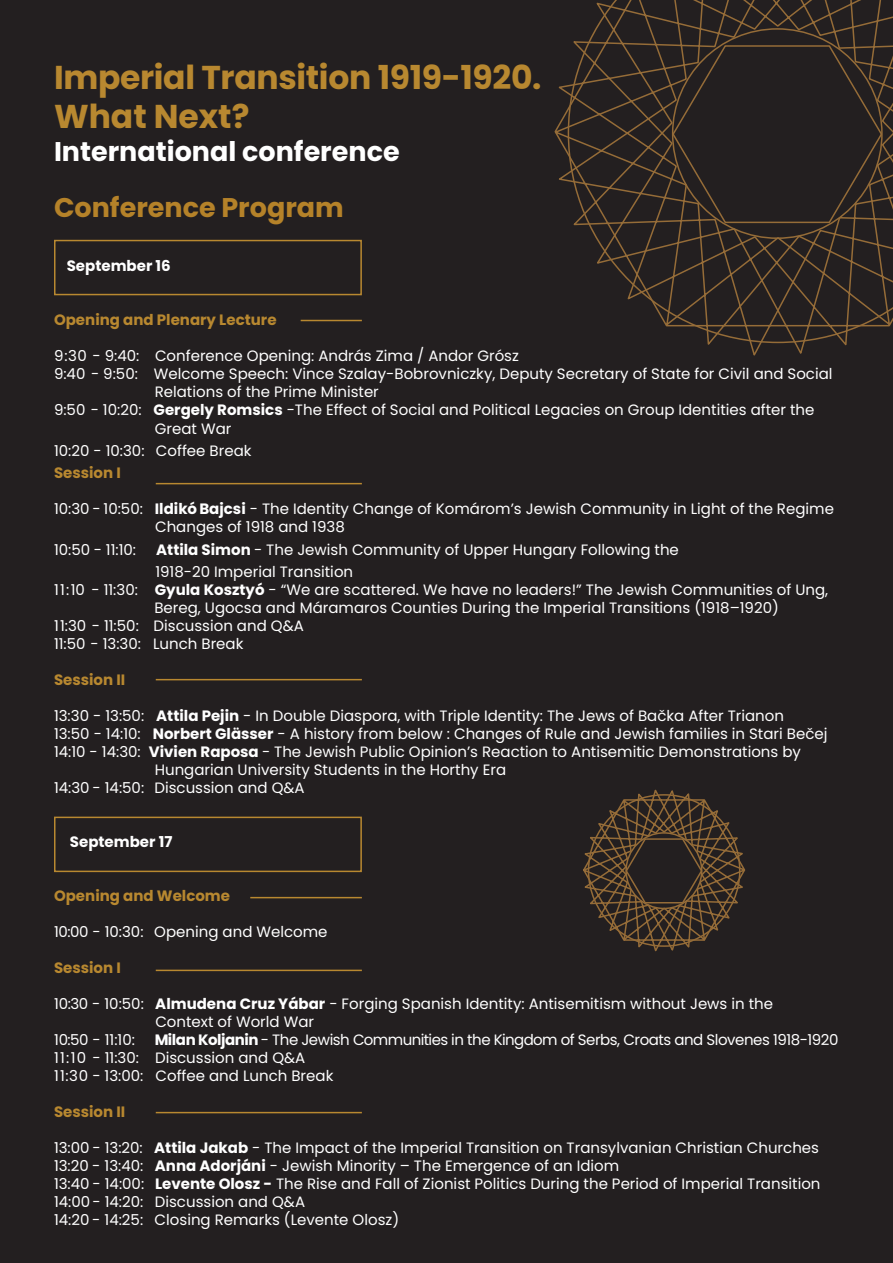
<style>
.page{position:relative;width:893px;height:1263px;background:#231f20}
.page>*{position:absolute;margin:0;border:0;box-sizing:border-box;transform-origin:0 0}
.t1{font:700 33px "Poppins";letter-spacing:-.01em;color:#b88830}
.t2{font:700 27px "Poppins";color:#fff}
.t3{font:700 27px "Poppins";color:#b58229}
.t4{font:15px/22.5px "Poppins";color:#fff}
.t5{font:15px "Poppins";letter-spacing:-.03em;color:#fff}
.t6{font:700 15px "Poppins";color:#b88830}
.t7{font:700 15px "Poppins";color:#fff}
.s1{font-weight:700}
.s2{font-weight:700;color:#b88830}
</style>
<div class="page">
<svg style="left:554px;top:0;width:339px;height:356px"></svg>
<div style="left:54px;top:240px;width:308px;height:55px;border:2px solid #b88830"></div>
<div style="left:54px;top:817px;width:308px;height:55px;border:2px solid #b88830"></div>
<hr style="left:250px;top:897px;width:112px;height:1px;background:#b88830">
<hr style="left:156px;top:970px;width:206px;height:1px;background:#b88830">
<hr style="left:156px;top:1112px;width:206px;height:1px;background:#b88830">
<hr style="left:156px;top:679px;width:206px;height:1px;background:#b88830">
<hr style="left:156px;top:483px;width:206px;height:1px;background:#b88830">
<hr style="left:301px;top:320px;width:61px;height:1px;background:#b88830">
<svg style="left:583px;top:789px;width:163px;height:163px"></svg>
<p class="t1" style="left:54px;top:58px;width:489px">Imperial Transition 1919-1920.</p>
<p class="t1" style="left:54px;top:98px;width:197px">What Next?</p>
<p class="t2" style="left:54px;top:136px;width:347px">International conference</p>
<p class="t3" style="left:54px;top:192px;width:291px">Conference Program</p>
<p class="t7" style="left:67px;top:257px;width:106px">September 16</p>
<p class="t6" style="left:54px;top:311px;width:224px">Opening and Plenary Lecture</p>
<p class="t4" style="left:54px;top:345px;width:466px">9:30 - 9:40: Conference Opening: András Zima / Andor Grósz</p>
<p class="t4" style="left:54px;top:363px;width:780px">9:40 - 9:50: Welcome Speech: Vince Szalay-Bobrovniczky, Deputy Secretary of State for Civil and Social</p>
<p class="t4" style="left:155px;top:381px;width:226px">Relations of the Prime Minister</p>
<p class="t4" style="left:54px;top:399px;width:762px">9:50 - 10:20: <span class="s1">Gergely Romsics</span> -The Effect of Social and Political Legacies on Group Identities after the</p>
<p class="t4" style="left:54px;top:439px;width:199px">10:20 - 10:30: Coffee Break<br><span class="s2">Session I</span></p>
<p class="t4" style="left:54px;top:498px;width:781px">10:30 - 10:50: <span class="s1">Ildikó Bajcsi</span> - The Identity Change of Komárom’s Jewish Community in Light of the Regime</p>
<p class="t4" style="left:54px;top:538px;width:84px">10:50 - 11:10:</p>
<p class="t4" style="left:155px;top:538px;width:525px"><span class="s1">Attila Simon</span> - The Jewish Community of Upper Hungary Following the<br>1918-20 Imperial Transition</p>
<p class="t4" style="left:54px;top:579px;width:776px">11:10 - 11:30: <span class="s1">Gyula Kosztyó</span> - “We are scattered. We have no leaders!” The Jewish Communities of Ung,</p>
<p class="t4" style="left:154px;top:597px;width:626px">Bereg, Ugocsa and Máramaros Counties During the Imperial Transitions (1918–1920)</p>
<p class="t4" style="left:54px;top:615px;width:251px">11:30 - 11:50: Discussion and Q&amp;A</p>
<p class="t4" style="left:54px;top:633px;width:191px">11:50 - 13:30: Lunch Break</p>
<p class="t6" style="left:54px;top:671px;width:73px">Session II</p>
<p class="t4" style="left:54px;top:705px;width:732px">13:30 - 13:50: <span class="s1">Attila Pejin</span> - In Double Diaspora, with Triple Identity: The Jews of Bačka After Trianon</p>
<p class="t4" style="left:54px;top:723px;width:775px">13:50 - 14:10: <span class="s1">Norbert Glässer</span> - A history from below : Changes of Rule and Jewish families in Stari Bečej</p>
<p class="t4" style="left:54px;top:741px;width:748px">14:10 - 14:30: <span class="s1">Vivien Raposa</span> - The Jewish Public Opinion’s Reaction to Antisemitic Demonstrations by</p>
<p class="t4" style="left:155px;top:759px;width:353px">Hungarian University Students in the Horthy Era</p>
<p class="t4" style="left:54px;top:777px;width:252px">14:30 - 14:50: Discussion and Q&amp;A</p>
<p class="t4" style="left:155px;top:417px;width:78px">Great War</p>
<p class="t4" style="left:155px;top:515px;width:191px">Changes of 1918 and 1938</p>
<p class="t7" style="left:70px;top:833px;width:104px">September 17</p>
<p class="t6" style="left:54px;top:887px;width:178px">Opening and Welcome</p>
<p class="t4" style="left:54px;top:921px;width:275px">10:00 - 10:30: Opening and Welcome</p>
<p class="t6" style="left:54px;top:959px;width:68px">Session I</p>
<p class="t4" style="left:54px;top:993px;width:721px">10:30 - 10:50: <span class="s1">Almudena Cruz Yábar</span> - Forging Spanish Identity: Antisemitism without Jews in the</p>
<p class="t4" style="left:155px;top:1011px;width:160px">Context of World War</p>
<p class="t4" style="left:54px;top:1029px;width:82px">10:50 - 11:10:</p>
<p class="t5" style="left:155px;top:1031px;width:685px"><span class="s1">Milan Koljanin</span> - The Jewish Communities in the Kingdom of Serbs, Croats and Slovenes 1918-1920</p>
<p class="t4" style="left:54px;top:1047px;width:253px">11:10 - 11:30: Discussion and Q&amp;A</p>
<p class="t4" style="left:54px;top:1065px;width:281px">11:30 - 13:00: Coffee and Lunch Break</p>
<p class="t6" style="left:54px;top:1103px;width:73px">Session II</p>
<p class="t4" style="left:54px;top:1137px;width:766px">13:00 - 13:20: <span class="s1">Attila Jakab</span> - The Impact of the Imperial Transition on Transylvanian Christian Churches</p>
<p class="t4" style="left:54px;top:1155px;width:567px">13:20 - 13:40: <span class="s1">Anna Adorjáni</span> - Jewish Minority – The Emergence of an Idiom</p>
<p class="t4" style="left:54px;top:1173px;width:768px">13:40 - 14:00: <span class="s1">Levente Olosz -</span> The Rise and Fall of Zionist Politics During the Period of Imperial Transition</p>
<p class="t4" style="left:54px;top:1191px;width:253px">14:00 - 14:20: Discussion and Q&amp;A</p>
<p class="t4" style="left:54px;top:1209px;width:347px">14:20 - 14:25: Closing Remarks (Levente Olosz)</p>
</div>
